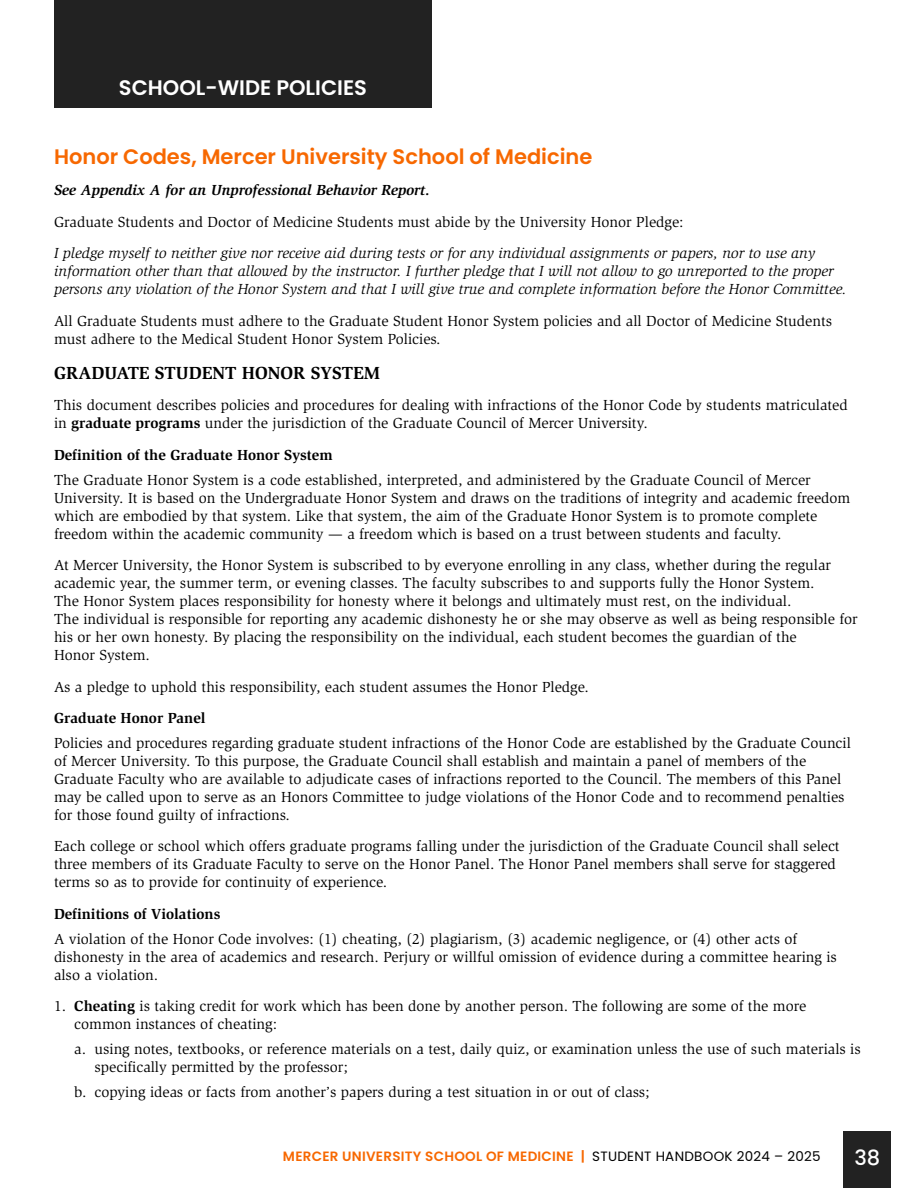
<style>
.page{position:relative;width:918px;height:1188px;background:#fff}
.page>*{position:absolute;margin:0;border:0;box-sizing:border-box;transform-origin:0 0}
.t1{font:600 21px "Poppins";color:#f76800}
.t2{font:600 21px "Poppins";color:#fff}
.t3{font:500 21px "Poppins";color:#fff}
.t4{font:700 18px "Slimbach Std";color:#000}
.t5{font:15px/18px "Slimbach Std";color:#000}
.t6{font:italic 15px/18px "Slimbach Std";color:#000}
.t7{font:700 15px "Slimbach Std";color:#000}
.t8{font:italic 700 15px "Slimbach Std";color:#000}
.t9{font:600 13.5px "Poppins";letter-spacing:.02em;color:#f76800}
.s1{font-weight:700}
.s2{font-weight:400;color:#000}
</style>
<div class="page">
<div style="left:844px;top:1132px;width:47px;height:56px;background:#222"></div>
<div style="left:54px;top:0;width:378px;height:108px;background:#222"></div>
<h1 class="t2" style="left:119px;top:75px;width:250px">SCHOOL-WIDE POLICIES</h1>
<h1 class="t1" style="left:54px;top:144px;width:540px">Honor Codes, Mercer University School of Medicine</h1>
<p class="t8" style="left:54px;top:182px;width:378px">See Appendix A for an Unprofessional Behavior Report.</p>
<p class="t5" style="left:54px;top:213px;width:631px">Graduate Students and Doctor of Medicine Students must abide by the University Honor Pledge:</p>
<p class="t6" style="left:54px;top:244px;width:794px">I pledge myself to neither give nor receive aid during tests or for any individual assignments or papers, nor to use any information other than that allowed by the instructor. I further pledge that I will not allow to go unreported to the proper persons any violation of the Honor System and that I will give true and complete information before the Honor Committee.</p>
<p class="t5" style="left:54px;top:312px;width:780px">All Graduate Students must adhere to the Graduate Student Honor System policies and all Doctor of Medicine Students must adhere to the Medical Student Honor System Policies.</p>
<p class="t4" style="left:54px;top:362px;width:328px">GRADUATE STUDENT HONOR SYSTEM</p>
<p class="t5" style="left:54px;top:396px;width:795px">This document describes policies and procedures for dealing with infractions of the Honor Code by students matriculated in <span class="s1">graduate programs</span> under the jurisdiction of the Graduate Council of Mercer University.</p>
<p class="t7" style="left:54px;top:446px;width:280px">Definition of the Graduate Honor System</p>
<p class="t5" style="left:54px;top:471px;width:798px">The Graduate Honor System is a code established, interpreted, and administered by the Graduate Council of Mercer University. It is based on the Undergraduate Honor System and draws on the traditions of integrity and academic freedom which are embodied by that system. Like that system, the aim of the Graduate Honor System is to promote complete freedom within the academic community — a freedom which is based on a trust between students and faculty.</p>
<p class="t5" style="left:54px;top:556px;width:805px">At Mercer University, the Honor System is subscribed to by everyone enrolling in any class, whether during the regular academic year, the summer term, or evening classes. The faculty subscribes to and supports fully the Honor System.<br>The Honor System places responsibility for honesty where it belongs and ultimately must rest, on the individual.<br>The individual is responsible for reporting any academic dishonesty he or she may observe as well as being responsible for his or her own honesty. By placing the responsibility on the individual, each student becomes the guardian of the<br>Honor System.</p>
<p class="t5" style="left:54px;top:678px;width:536px">As a pledge to uphold this responsibility, each student assumes the Honor Pledge.</p>
<p class="t7" style="left:54px;top:709px;width:153px">Graduate Honor Panel</p>
<p class="t5" style="left:54px;top:734px;width:798px">Policies and procedures regarding graduate student infractions of the Honor Code are established by the Graduate Council of Mercer University. To this purpose, the Graduate Council shall establish and maintain a panel of members of the Graduate Faculty who are available to adjudicate cases of infractions reported to the Council. The members of this Panel may be called upon to serve as an Honors Committee to judge violations of the Honor Code and to recommend penalties for those found guilty of infractions.</p>
<p class="t5" style="left:54px;top:837px;width:787px">Each college or school which offers graduate programs falling under the jurisdiction of the Graduate Council shall select three members of its Graduate Faculty to serve on the Honor Panel. The Honor Panel members shall serve for staggered terms so as to provide for continuity of experience.</p>
<p class="t7" style="left:54px;top:905px;width:168px">Definitions of Violations</p>
<p class="t5" style="left:54px;top:930px;width:785px">A violation of the Honor Code involves: (1) cheating, (2) plagiarism, (3) academic negligence, or (4) other acts of dishonesty in the area of academics and research. Perjury or willful omission of evidence during a committee hearing is also a violation.</p>
<p class="t5" style="left:74px;top:997px;width:734px;text-indent:-20px">1. <span class="s1">Cheating</span> is taking credit for work which has been done by another person. The following are some of the more common instances of cheating:</p>
<p class="t5" style="left:94px;top:1040px;width:768px;text-indent:-20px">a. using notes, textbooks, or reference materials on a test, daily quiz, or examination unless the use of such materials is specifically permitted by the professor;</p>
<p class="t5" style="left:74px;top:1083px;width:577px">b. copying ideas or facts from another’s papers during a test situation in or out of class;</p>
<p class="t9" style="left:283px;top:1148px;width:539px">MERCER UNIVERSITY SCHOOL OF MEDICINE | <span class="s2">STUDENT HANDBOOK 2024 – 2025</span></p>
<h1 class="t3" style="left:854px;top:1146px;width:27px">38</h1>
</div>
